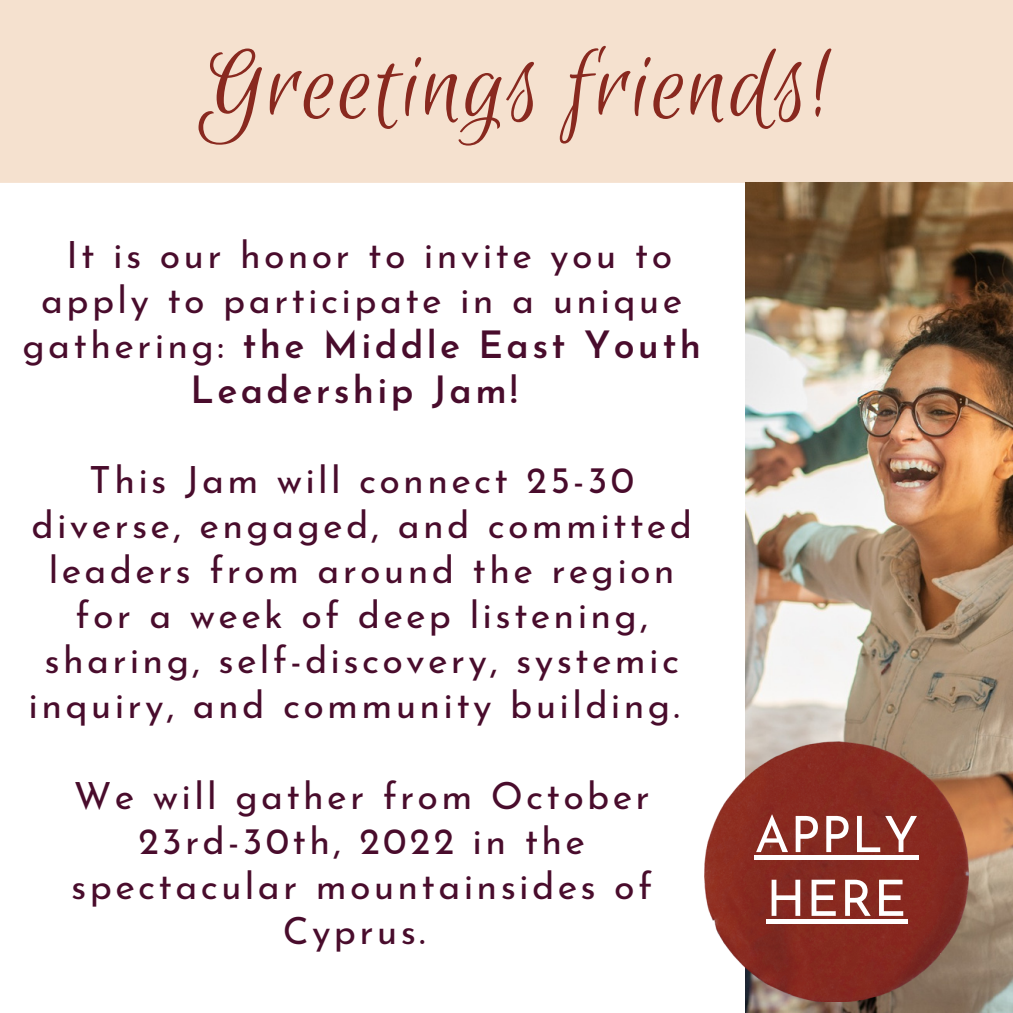
<style>
.page{position:relative;width:1013px;height:1013px;background:#fff}
.page>*{position:absolute;margin:0;border:0;box-sizing:border-box;transform-origin:0 0}
.t1{font:109.25px "Euphoria Script";letter-spacing:.02em;color:#89291f}
.t2{font:50px/63.8px "Josefin Sans";letter-spacing:.02em;color:#fff}
.t3{font:37.5px/45px "Josefin Sans";letter-spacing:.09em;color:#490c2c;text-align:center}
.s1{font-weight:600}
</style>
<div class="page">
<div style="left:0;top:0;width:1012px;height:183px;background:#f5e1cf"></div>
<img style="left:746px;top:183px;width:266px;height:829px">
<img style="left:704px;top:741px;width:264px;height:260px">
<div style="left:754px;top:854px;width:165px;height:5px;background:#fff"></div>
<div style="left:766px;top:918px;width:141px;height:5px;background:#fff"></div>
<h1 class="t1" style="left:200px;top:28px;width:632px">Greetings friends!</h1>
<p class="t3" style="left:23px;top:236px;width:680px">It is our honor to invite you to apply to participate in a unique gathering: <span class="s1">the Middle East Youth<br>Leadership Jam!</span></p>
<p class="t3" style="left:28px;top:461px;width:665px">This Jam will connect 25-30 diverse, engaged, and committed leaders from around the region for a week of deep listening, sharing, self-discovery, systemic inquiry, and community building.</p>
<p class="t3" style="left:71px;top:776px;width:582px">We will gather from October<br>23rd-30th, 2022 in the spectacular mountainsides of<br>Cyprus.</p>
<h2 class="t2" style="left:754px;top:807px;width:165px">APPLY<br>HERE</h2>
</div>
